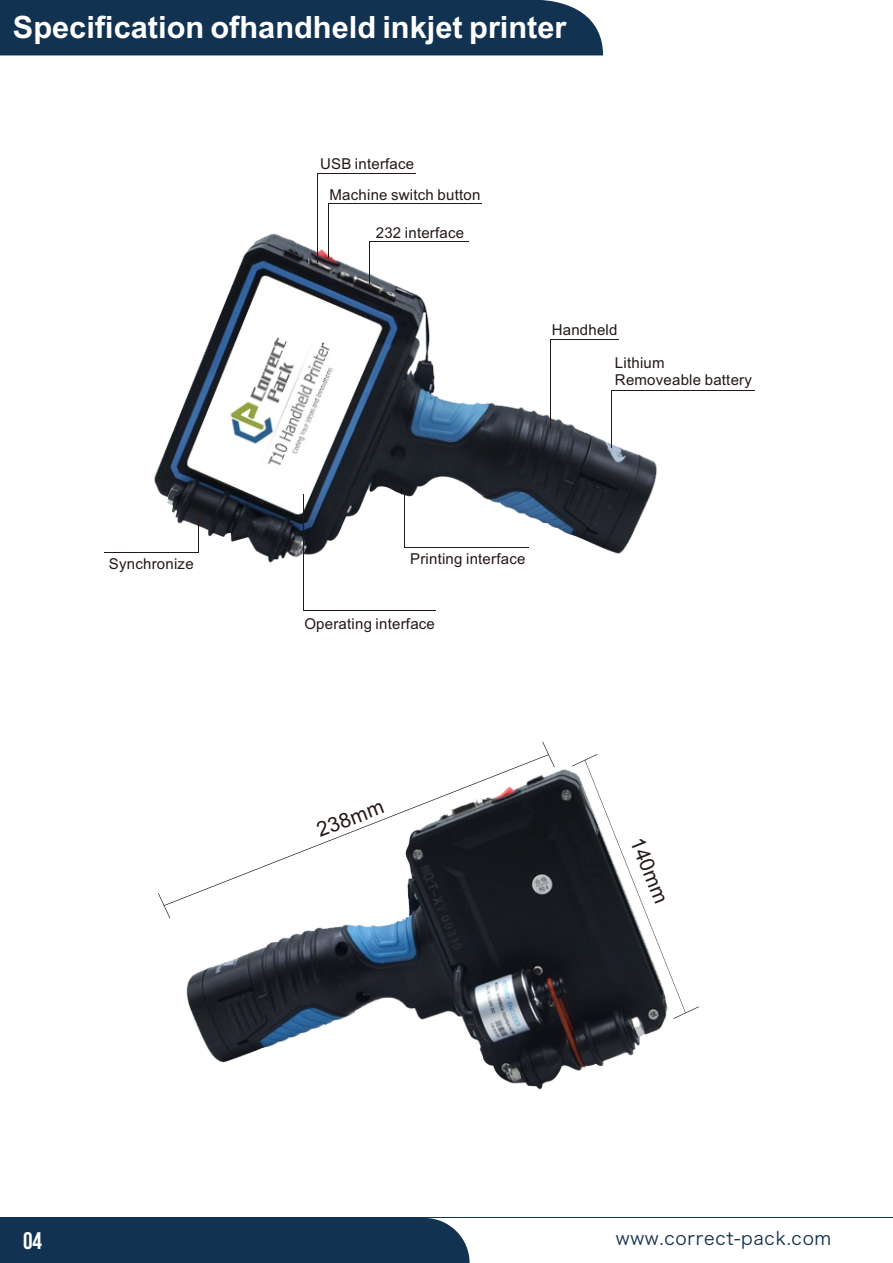
<style>
.page{position:relative;width:893px;height:1263px;background:#fff}
.page>*{position:absolute;margin:0;border:0;box-sizing:border-box;transform-origin:0 0}
.t1{font:700 30.75px "Arial";color:#fff}
.t2{font:24px "Bebas Neue";color:#fff}
.t3{font:20.55px "Arial";color:#231916}
.t4{font:18px "Hiragino Sans GB W3";letter-spacing:.035em;color:#123252}
.t5{font:15px/31.7px "Arial";letter-spacing:.015em;color:#231916}
</style>
<div class="page">
<img style="left:154px;top:198px;width:503px;height:365px">
<img style="left:171px;top:267px;width:229px;height:260px">
<div style="left:0;top:0;width:603px;height:55px;background:#123252"></div>
<hr style="left:0;top:1217px;width:893px;height:1px;background:#123252">
<div style="left:0;top:1218px;width:470px;height:45px;background:#123252"></div>
<hr style="left:318px;top:174px;width:1px;height:89px;background:#231916">
<hr style="left:318px;top:174px;width:98px;height:1px;background:#231916">
<hr style="left:328px;top:204px;width:1px;height:54px;background:#231916">
<hr style="left:328px;top:204px;width:153px;height:1px;background:#231916">
<hr style="left:369px;top:242px;width:1px;height:42px;background:#231916">
<hr style="left:369px;top:241px;width:100px;height:1px;background:#231916">
<hr style="left:550px;top:340px;width:1px;height:88px;background:#231916">
<hr style="left:550px;top:339px;width:69px;height:1px;background:#231916">
<hr style="left:611px;top:390px;width:1px;height:57px;background:#231916">
<hr style="left:611px;top:390px;width:144px;height:1px;background:#231916">
<hr style="left:404px;top:486px;width:1px;height:62px;background:#231916">
<hr style="left:404px;top:547px;width:125px;height:1px;background:#231916">
<hr style="left:303px;top:494px;width:1px;height:117px;background:#231916">
<hr style="left:303px;top:610px;width:133px;height:1px;background:#231916">
<hr style="left:198px;top:510px;width:1px;height:42px;background:#231916">
<hr style="left:104px;top:552px;width:94px;height:1px;background:#231916">
<img style="left:158px;top:741px;width:541px;height:349px">
<h1 class="t1" style="left:13px;top:16px;width:555px">Specification ofhandheld inkjet printer</h1>
<p class="t5" style="left:109px;top:549px;width:86px">Synchronize</p>
<p class="t5" style="left:330px;top:149px;width:152px;text-indent:-9px">USB interface<br>Machine switch button</p>
<p class="t5" style="left:376px;top:218px;width:90px">232 interface</p>
<p class="t5" style="left:615px;top:315px;width:51px;line-height:32.8px;text-indent:-63px">Handheld<br>Lithium</p>
<p class="t5" style="left:615px;top:365px;width:139px">Removeable battery</p>
<p class="t5" style="left:410px;top:544px;width:117px">Printing interface</p>
<p class="t5" style="left:304px;top:609px;width:132px">Operating interface</p>
<h3 class="t3" style="left:315px;top:823px;width:71px;rotate:-21deg">238mm</h3>
<h3 class="t3" style="left:644px;top:835px;width:71px;rotate:68deg">140mm</h3>
<h2 class="t2" style="left:23px;top:1231px;width:21px">04</h2>
<p class="t4" style="left:616px;top:1229px;width:217px">www.correct-pack.com</p>
</div>
